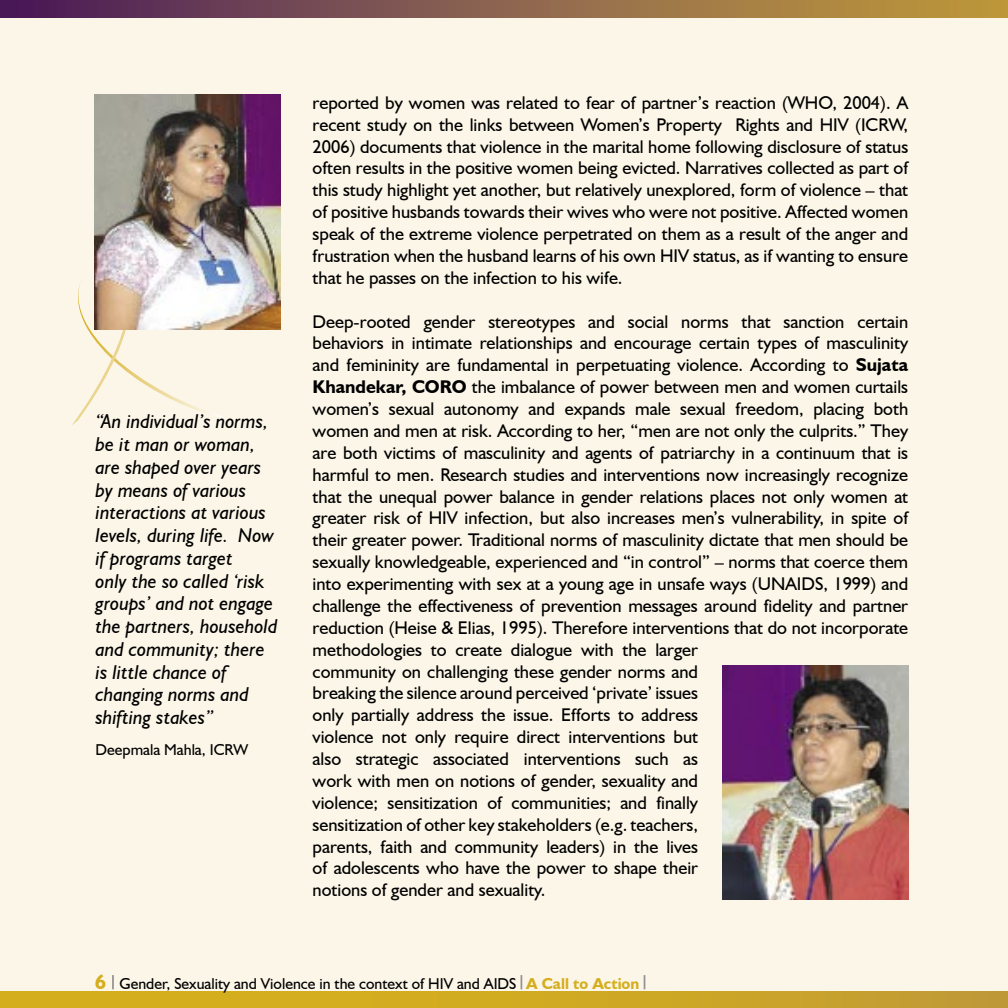
<style>
.page{position:relative;width:1008px;height:1008px;background:#fcf6e8}
.page>*{position:absolute;margin:0;border:0;box-sizing:border-box;transform-origin:0 0}
.t1{font:italic 20.12px/22.8px "Humanist 521 BT";color:#000}
.t2{font:18.38px/21.9px "Humanist 521 BT";color:#000;text-align:justify}
.t3{font:15.75px "Humanist 521 BT";color:#000}
.s1{font-weight:700}
.s2{font-weight:700;font-size:21px;color:#d5ae1d}
.s3{font-weight:700;color:#d5ae1d}
</style>
<div class="page">
<div style="left:0;top:991px;width:1008px;height:17px;background:linear-gradient(to right,#dab317,#c39e31)"></div>
<div style="left:0;top:0;width:1008px;height:18px;background:linear-gradient(to right,#4d205c,#c5a03d)"></div>
<svg style="left:112px;top:975px;width:2px;height:14px"></svg>
<svg style="left:521px;top:975px;width:1px;height:14px"></svg>
<svg style="left:644px;top:975px;width:1px;height:14px"></svg>
<svg style="left:1007px;top:991px;width:1px;height:17px"></svg>
<svg style="left:1007px;top:0;width:1px;height:18px"></svg>
<svg style="left:72px;top:282px;width:151px;height:143px"></svg>
<img style="left:94px;top:95px;width:186px;height:235px">
<img style="left:723px;top:665px;width:185px;height:234px">
<p class="t1" style="left:96px;top:410px;width:183px">“An individual’s norms, be it man or woman, are shaped over years by means of various interactions at various levels, during life. Now if programs target<br>only the so called ‘risk groups’ and not engage the partners, household and community; there is little chance of changing norms and shifting stakes”</p>
<p class="t3" style="left:96px;top:740px;width:154px">Deepmala Mahla, ICRW</p>
<p class="t2" style="left:313px;top:91px;width:597px">reported by women was related to fear of partner’s reaction (WHO, 2004). A recent study on the links between Women’s Property Rights and HIV (ICRW, 2006) documents that violence in the marital home following disclosure of status often results in the positive women being evicted. Narratives collected as part of this study highlight yet another, but relatively unexplored, form of violence – that of positive husbands towards their wives who were not positive. Affected women speak of the extreme violence perpetrated on them as a result of the anger and frustration when the husband learns of his own HIV status, as if wanting to ensure that he passes on the infection to his wife.</p>
<p class="t2" style="left:313px;top:310px;width:597px;text-align:left">Deep-rooted gender stereotypes and social norms that sanction certain behaviors in intimate relationships and encourage certain types of masculinity and femininity are fundamental in perpetuating violence. According to <span class="s1">Sujata Khandekar, CORO</span> the imbalance of power between men and women curtails women’s sexual autonomy and expands male sexual freedom, placing both women and men at risk. According to her, “men are not only the culprits.” They are both victims of masculinity and agents of patriarchy in a continuum that is harmful to men. Research studies and interventions now increasingly recognize that the unequal power balance in gender relations places not only women at greater risk of HIV infection, but also increases men’s vulnerability, in spite of their greater power. Traditional norms of masculinity dictate that men should be sexually knowledgeable, experienced and “in control” – norms that coerce them into experimenting with sex at a young age in unsafe ways (UNAIDS, 1999) and challenge the effectiveness of prevention messages around fidelity and partner reduction (Heise &amp; Elias, 1995). Therefore interventions that do not incorporate methodologies to create dialogue with the larger<br>community on challenging these gender norms and<br>breaking the silence around perceived ‘private’ issues<br>only partially address the issue. Efforts to address<br>violence not only require direct interventions but<br>also strategic associated interventions such as<br>work with men on notions of gender, sexuality and<br>violence; sensitization of communities; and finally<br>sensitization of other key stakeholders (e.g. teachers,<br>parents, faith and community leaders) in the lives<br>of adolescents who have the power to shape their<br>notions of gender and sexuality.</p>
<p class="t3" style="left:95px;top:974px;width:546px"><span class="s2">6</span> Gender, Sexuality and Violence in the context of HIV and AIDS <span class="s3">A Call to Action</span></p>
</div>
